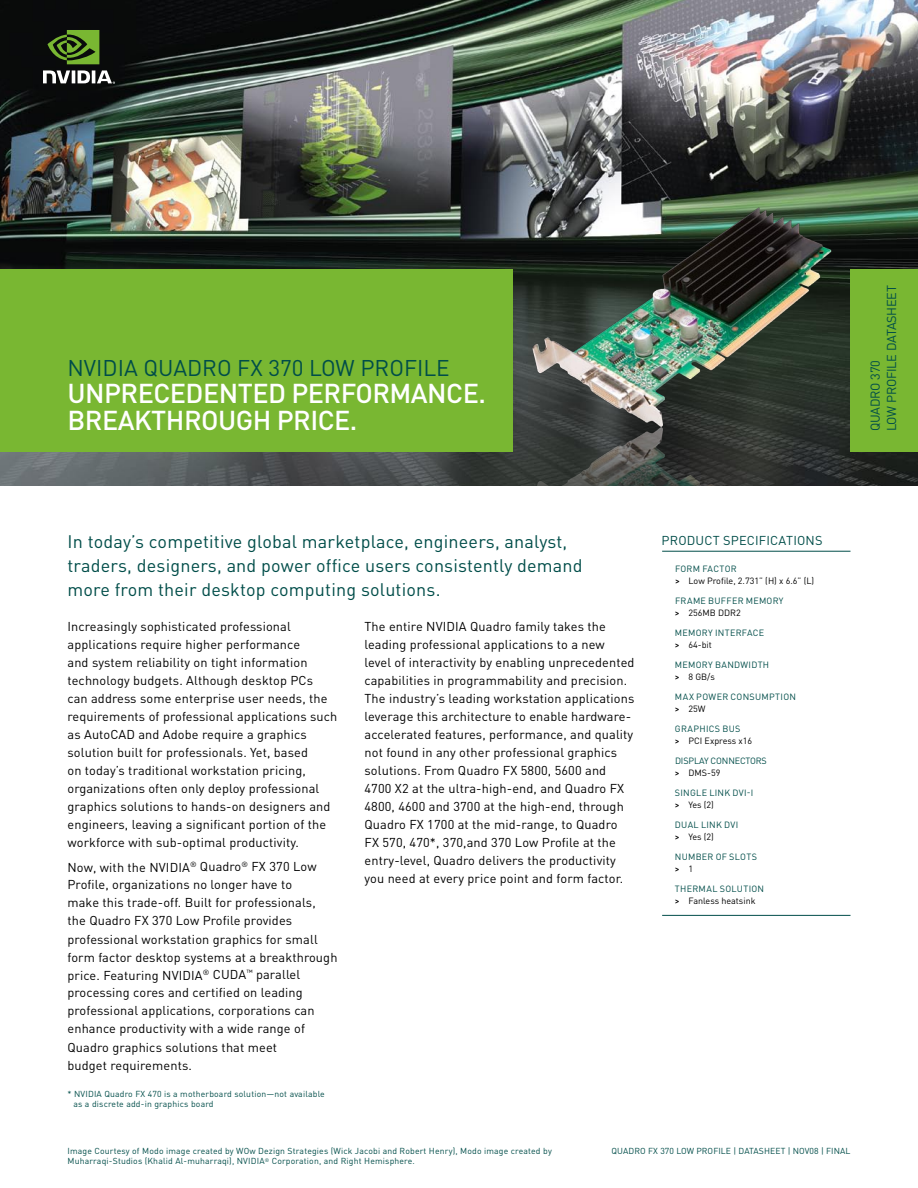
<style>
.page{position:relative;width:918px;height:1188px;background:#fff}
.page>*{position:absolute;margin:0;border:0;box-sizing:border-box;transform-origin:0 0}
.t1{font:500 27px/27px "DIN Pro";letter-spacing:-.02em;color:#fff}
.t2{font:22.5px "DIN Pro";color:#004d49}
.t3{font:18px/24px "DIN Pro";letter-spacing:.01em;color:#004d49}
.t4{font:12.75px/18px "DIN Pro";letter-spacing:.01em;color:#000}
.t5{font:12.75px/16.5px "DIN Pro";letter-spacing:-.02em;color:#004d49}
.t6{font:12.75px "DIN Pro";letter-spacing:.015em;color:#004d49}
.t7{font:9px/12px "DIN Pro";letter-spacing:.025em;color:#004d49}
.t8{font:9px/12px "DIN Pro";color:#000}
.t9{font:9px "DINOT";color:#004d49}
.t10{font:500 9px "DINOT";color:#000}
.t11{font:8.7px/10.4px "DINOT";letter-spacing:.02em;color:#004d49}
.s1{color:#004d49}
.s2{font-family:"DINOT";font-weight:500}
.s3{font-family:"DINOT";font-weight:500;color:#000}
.s4{color:#000}
.s5{font-family:"DIN Pro";font-weight:400}
</style>
<div class="page">
<img style="left:0;top:0;width:918px;height:486px">
<img style="left:515px;top:200px;width:333px;height:286px">
<div style="left:0;top:269px;width:513px;height:183px;background:#79b732"></div>
<div style="left:850px;top:269px;width:68px;height:183px;background:#79b732"></div>
<svg style="left:43px;top:70px;width:72px;height:14px"></svg>
<svg style="left:48px;top:30px;width:51px;height:34px;background:#4a6e21"></svg>
<hr style="left:662px;top:551px;width:188px;height:1px;background:#004d49">
<hr style="left:662px;top:915px;width:188px;height:1px;background:#004d49">
<h2 class="t2" style="left:68px;top:352px;width:384px">NVIDIA QUADRO FX 370 LOW PROFILE</h2>
<h1 class="t1" style="left:68px;top:378px;width:420px">UNPRECEDENTED PERFORMANCE.<br>BREAKTHROUGH PRICE.</h1>
<p class="t5" style="left:866px;top:431px;width:147px;rotate:-90deg">QUADRO 370<br>LOW PROFILE DATASHEET</p>
<h3 class="t3" style="left:68px;top:529px;width:517px">In today’s competitive global marketplace, engineers, analyst, traders, designers, and power office users consistently demand more from their desktop computing solutions.</h3>
<p class="t4" style="left:68px;top:617px;width:271px">Increasingly sophisticated professional applications require higher performance<br>and system reliability on tight information technology budgets. Although desktop PCs<br>can address some enterprise user needs, the requirements of professional applications such as AutoCAD and Adobe require a graphics solution built for professionals. Yet, based<br>on today’s traditional workstation pricing, organizations often only deploy professional graphics solutions to hands-on designers and engineers, leaving a significant portion of the workforce with sub-optimal productivity.</p>
<p class="t4" style="left:67px;top:857px;width:272px">Now, with the NVIDIA<sup>®</sup> Quadro<sup>®</sup> FX 370 Low Profile, organizations no longer have to<br>make this trade-off. Built for professionals,<br>the Quadro FX 370 Low Profile provides professional workstation graphics for small form factor desktop systems at a breakthrough price. Featuring NVIDIA<sup>®</sup> CUDA<sup>™</sup> parallel processing cores and certified on leading professional applications, corporations can enhance productivity with a wide range of Quadro graphics solutions that meet<br>budget requirements.</p>
<p class="t11" style="left:73px;top:1088px;width:253px;text-indent:-6px">* NVIDIA Quadro FX 470 is a motherboard solution—not available as a discrete add-in graphics board</p>
<p class="t4" style="left:365px;top:617px;width:272px">The entire NVIDIA Quadro family takes the leading professional applications to a new level of interactivity by enabling unprecedented capabilities in programmability and precision.<br>The industry’s leading workstation applications leverage this architecture to enable hardware&shy;accelerated features, performance, and quality not found in any other professional graphics solutions. From Quadro FX 5800, 5600 and 4700 X2 at the ultra-high-end, and Quadro FX 4800, 4600 and 3700 at the high-end, through Quadro FX 1700 at the mid-range, to Quadro FX 570, 470*, 370,and 370 Low Profile at the entry-level, Quadro delivers the productivity you need at every price point and form factor.</p>
<p class="t6" style="left:661px;top:532px;width:163px">PRODUCT SPECIFICATIONS</p>
<p class="t7" style="left:675px;top:563px;width:7px">for</p>
<p class="t8" style="left:675px;top:563px;width:141px;text-indent:18px"><span class="s1">m factor<br></span><span class="s2">&gt;</span> Low Profile, 2.731” (H) x 6.6” (L)</p>
<p class="t7" style="left:675px;top:595px;width:7px">fra</p>
<p class="t7" style="left:693px;top:595px;width:22px">me buffer</p>
<p class="t7" style="left:746px;top:595px;width:26px">memory</p>
<p class="t8" style="left:675px;top:607px;width:67px"><span class="s2">&gt;</span> 256M B DDR2</p>
<p class="t7" style="left:675px;top:627px;width:28px">memory</p>
<p class="t7" style="left:715px;top:627px;width:6px">interface</p>
<p class="t8" style="left:675px;top:639px;width:38px"><span class="s2">&gt;</span> 64-bit</p>
<p class="t7" style="left:675px;top:659px;width:28px">memory</p>
<p class="t7" style="left:715px;top:659px;width:7px">bandwidth</p>
<p class="t8" style="left:675px;top:671px;width:41px"><span class="s2">&gt;</span> 8 GB/s</p>
<p class="t7" style="left:675px;top:691px;width:7px">Max</p>
<p class="t7" style="left:696px;top:691px;width:8px">power</p>
<p class="t7" style="left:731px;top:691px;width:7px">consu</p>
<p class="t7" style="left:762px;top:691px;width:14px">mption</p>
<p class="t8" style="left:675px;top:703px;width:32px"><span class="s2">&gt;</span> 25W</p>
<p class="t7" style="left:675px;top:723px;width:13px">Graphics</p>
<p class="t8" style="left:675px;top:723px;width:79px;text-indent:48px"><span class="s1">Bus<br></span><span class="s2">&gt;</span> PCI Express x16</p>
<p class="t9" style="left:675px;top:755px;width:12px">Displa</p>
<p class="t9" style="left:704px;top:755px;width:13px">y connectors</p>
<p class="t8" style="left:675px;top:766px;width:47px"><span class="s2">&gt;</span> DMS-59</p>
<p class="t7" style="left:675px;top:786px;width:12px">Single</p>
<p class="t7" style="left:675px;top:786px;width:80px;text-indent:34px">lin k DVI-I <span class="s3">&gt;</span> <span class="s4">Yes (2)</span></p>
<p class="t7" style="left:675px;top:818px;width:7px">dual</p>
<p class="t7" style="left:675px;top:818px;width:55px;text-indent:26px">lin k dvi <span class="s3">&gt;</span> <span class="s4">Yes (2)</span></p>
<p class="t7" style="left:675px;top:850px;width:28px">Number</p>
<p class="t7" style="left:716px;top:850px;width:20px">of slots</p>
<p class="t10" style="left:675px;top:863px;width:20px">&gt; <span class="s5">1</span></p>
<p class="t7" style="left:675px;top:882px;width:12px">Ther</p>
<p class="t8" style="left:675px;top:882px;width:82px;text-indent:24px"><span class="s1">mal solution<br></span><span class="s2">&gt;</span> Fanless heatsink</p>
<p class="t11" style="left:68px;top:1145px;width:486px">Image Courtesy of Modo image created by WOw Dezign Strategies (Wick Jacobi and Robert Henry), Modo image created by</p>
<p class="t11" style="left:612px;top:1145px;width:240px">QUADRO FX 370 LOW PROFILE | DATASHEET | NOV08 | FINAL</p>
<p class="t11" style="left:68px;top:1156px;width:349px">Muharraqi-Studios (Khalid Al-muharraqi), NVIDIA<sup>®</sup> Corporation, and Right Hemisphere.</p>
</div>
